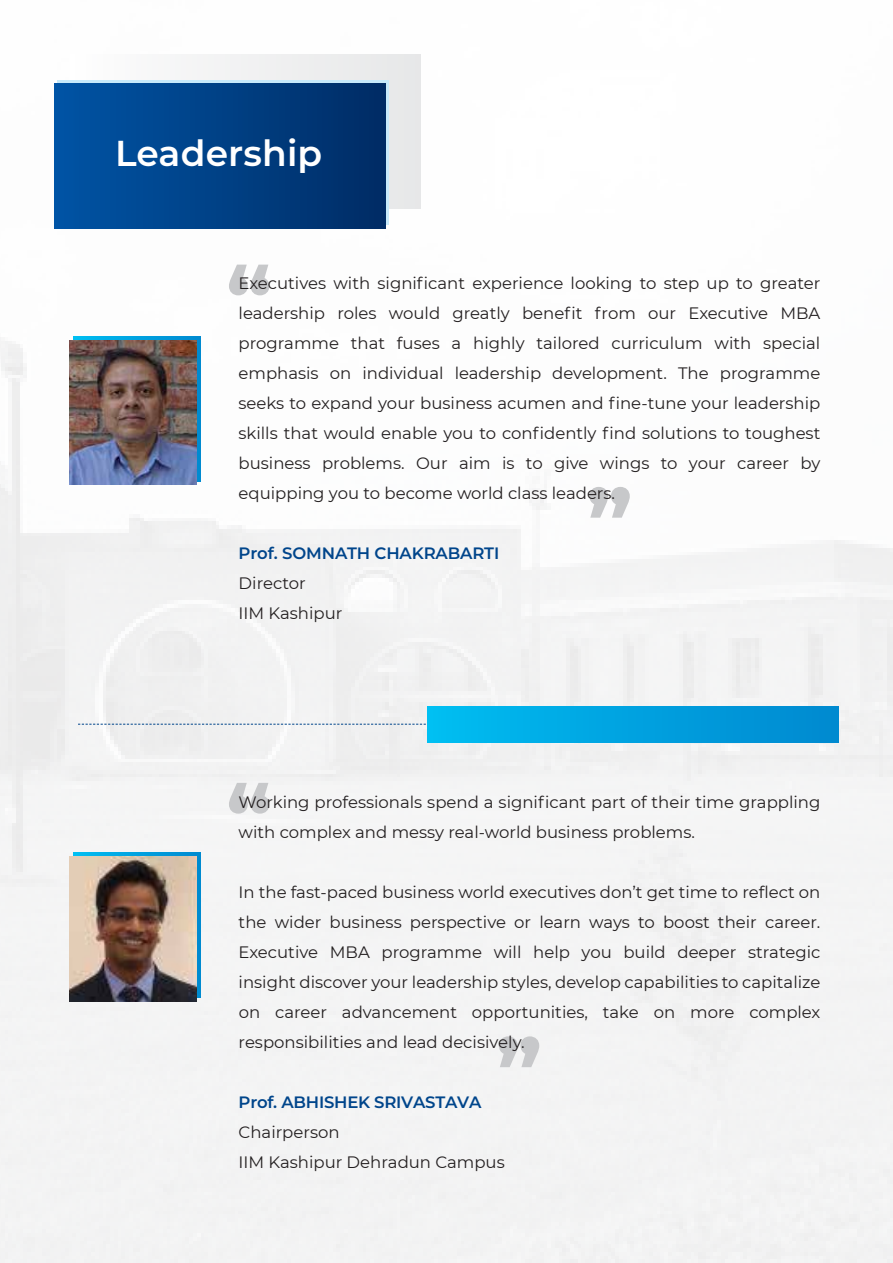
<style>
.page{position:relative;width:893px;height:1263px;background:#fff}
.page>*{position:absolute;margin:0;border:0;box-sizing:border-box;transform-origin:0 0}
.t1{font:800 82.5px "Montserrat";color:#c7c8ca}
.t2{font:600 36px "Montserrat";letter-spacing:.005em;color:#fff}
.t3{font:16.5px/30px "Montserrat";color:#231f20}
.t4{font:600 16.5px "Montserrat";letter-spacing:-.015em;color:#00458b}
</style>
<div class="page">
<img style="left:0;top:80px;width:893px;height:1183px">
<div style="left:70px;top:54px;width:351px;height:154px;background:linear-gradient(to right,#fdfdfd,#e6e7e8)"></div>
<div style="left:58px;top:80px;width:331px;height:144px;background:#c7eafb"></div>
<div style="left:54px;top:83px;width:332px;height:145px;background:linear-gradient(to right,#0054a5,#002c65)"></div>
<svg style="left:78px;top:724px;width:349px;height:1px"></svg>
<div style="left:74px;top:336px;width:127px;height:145px;background:linear-gradient(to right,#00bdf1,#0088cf)"></div>
<div style="left:74px;top:852px;width:127px;height:145px;background:linear-gradient(to right,#00bdf1,#0088cf)"></div>
<div style="left:427px;top:707px;width:412px;height:35px;background:linear-gradient(to right,#00bdf1,#0088cf)"></div>
<img style="left:69px;top:856px;width:128px;height:145px">
<img style="left:69px;top:340px;width:128px;height:145px">
<h2 class="t2" style="left:115px;top:128px;width:209px">Leadership</h2>
<h1 class="t1" style="left:227px;top:236px;width:46px">“</h1>
<p class="t3" style="left:239px;top:268px;width:583px;text-align:justify">Executives with significant experience looking to step up to greater leadership roles would greatly benefit from our Executive MBA programme that fuses a highly tailored curriculum with special emphasis on individual leadership development. The programme seeks to expand your business acumen and fine-tune your leadership skills that would enable you to confidently find solutions to toughest business problems. Our aim is to give wings to your career by equipping you to become world class leaders.</p>
<h1 class="t1" style="left:632px;top:546px;width:46px;rotate:-180deg">“</h1>
<p class="t4" style="left:239px;top:542px;width:262px">Prof. SOMNATH CHAKRABARTI</p>
<p class="t3" style="left:239px;top:568px;width:105px">Director<br>IIM Kashipur</p>
<h1 class="t1" style="left:227px;top:754px;width:46px">“</h1>
<p class="t3" style="left:239px;top:787px;width:583px">Working professionals spend a significant part of their time grappling with complex and messy real-world business problems.</p>
<p class="t3" style="left:239px;top:877px;width:583px;text-align:justify">In the fast-paced business world executives don’t get time to reflect on the wider business perspective or learn ways to boost their career.<br>Executive MBA programme will help you build deeper strategic insight discover your leadership styles, develop capabilities to capitalize on career advancement opportunities, take on more complex responsibilities and lead decisively.</p>
<h1 class="t1" style="left:541px;top:1096px;width:46px;rotate:-180deg">“</h1>
<p class="t4" style="left:239px;top:1091px;width:244px">Prof. ABHISHEK SRIVASTAVA</p>
<p class="t3" style="left:239px;top:1117px;width:268px">Chairperson<br>IIM Kashipur Dehradun Campus</p>
</div>
